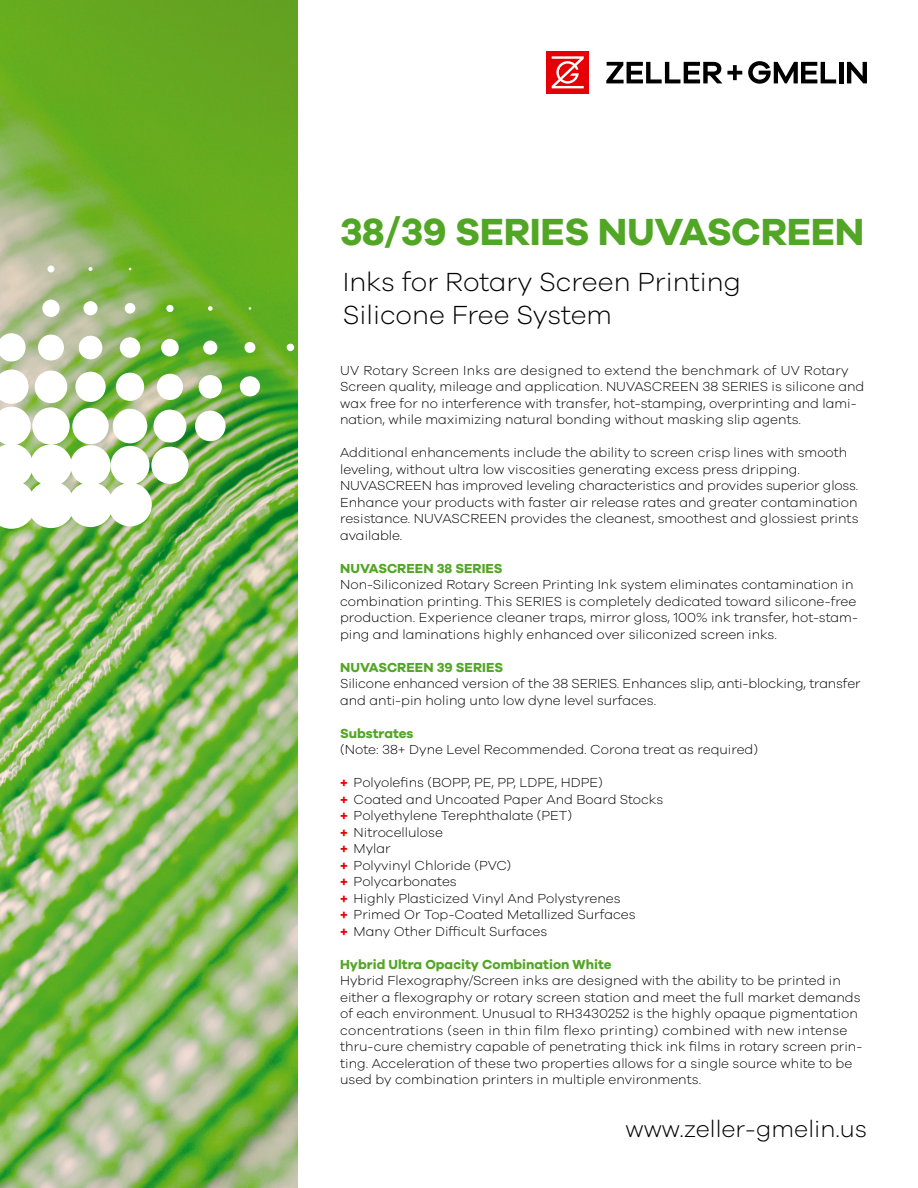
<style>
.page{position:relative;width:918px;height:1188px;background:#fff}
.page>*{position:absolute;margin:0;border:0;box-sizing:border-box;transform-origin:0 0}
.t1{font:700 39px "Galano Grotesque";letter-spacing:-.01em;color:#52a625}
.t2{font:300 27px/33px "Galano Grotesque";color:#000}
.t3{font:300 24px "Galano Grotesque";color:#000}
.t4{font:300 13.5px/16.5px "Galano Grotesque";color:#000}
.t5{font:700 13.5px "Galano Grotesque";color:#52a625}
.s1{font-weight:700;color:#e60005}
</style>
<div class="page">
<img style="left:0;top:0;width:298px;height:1188px">
<div style="left:546px;top:51px;width:43px;height:43px;background:#e60005"></div>
<svg style="left:552px;top:56px;width:32px;height:32px"></svg>
<svg style="left:606px;top:62px;width:136px;height:21px"></svg>
<svg style="left:748px;top:61px;width:88px;height:23px"></svg>
<div style="left:839px;top:62px;width:5px;height:21px;background:#000"></div>
<svg style="left:847px;top:62px;width:20px;height:21px"></svg>
<div style="left:116px;top:373px;width:28px;height:28px;background:#fff;border-radius:50%"></div>
<div style="left:75px;top:372px;width:31px;height:30px;background:#fff;border-radius:50%"></div>
<div style="left:35px;top:371px;width:32px;height:32px;background:#fff;border-radius:50%"></div>
<div style="left:157px;top:374px;width:26px;height:26px;background:#fff;border-radius:50%"></div>
<div style="left:199px;top:375px;width:23px;height:23px;background:#fff;border-radius:50%"></div>
<div style="left:240px;top:376px;width:20px;height:20px;background:#fff;border-radius:50%"></div>
<div style="left:287px;top:344px;width:7px;height:7px;background:#fff;border-radius:50%"></div>
<svg style="left:208px;top:306px;width:5px;height:5px"></svg>
<div style="left:166px;top:305px;width:8px;height:7px;background:#fff;border-radius:50%"></div>
<div style="left:125px;top:303px;width:10px;height:11px;background:#fff;border-radius:50%"></div>
<div style="left:83px;top:301px;width:15px;height:14px;background:#fff;border-radius:50%"></div>
<div style="left:42px;top:300px;width:18px;height:17px;background:#fff;border-radius:50%"></div>
<div style="left:244px;top:342px;width:11px;height:11px;background:#fff;border-radius:50%"></div>
<div style="left:203px;top:341px;width:14px;height:14px;background:#fff;border-radius:50%"></div>
<div style="left:161px;top:339px;width:18px;height:17px;background:#fff;border-radius:50%"></div>
<div style="left:120px;top:337px;width:20px;height:21px;background:#fff;border-radius:50%"></div>
<div style="left:79px;top:336px;width:23px;height:23px;background:#fff;border-radius:50%"></div>
<div style="left:38px;top:335px;width:26px;height:26px;background:#fff;border-radius:50%"></div>
<svg style="left:48px;top:266px;width:6px;height:6px"></svg>
<svg style="left:88px;top:267px;width:5px;height:4px"></svg>
<div style="left:154px;top:410px;width:32px;height:33px;background:#fff;border-radius:50%"></div>
<div style="left:195px;top:411px;width:31px;height:30px;background:#fff;border-radius:50%"></div>
<div style="left:113px;top:409px;width:34px;height:34px;background:#fff;border-radius:50%"></div>
<div style="left:72px;top:408px;width:37px;height:36px;background:#fff;border-radius:50%"></div>
<div style="left:32px;top:407px;width:38px;height:38px;background:#fff;border-radius:50%"></div>
<svg style="left:0;top:333px;width:26px;height:29px"></svg>
<div style="left:111px;top:446px;width:39px;height:39px;background:#fff;border-radius:50%"></div>
<div style="left:70px;top:445px;width:41px;height:41px;background:#fff;border-radius:50%"></div>
<div style="left:30px;top:444px;width:42px;height:42px;background:#fff;border-radius:50%"></div>
<div style="left:151px;top:447px;width:38px;height:37px;background:#fff;border-radius:50%"></div>
<div style="left:68px;top:482px;width:45px;height:45px;background:#fff;border-radius:50%"></div>
<div style="left:27px;top:481px;width:47px;height:47px;background:#fff;border-radius:50%"></div>
<svg style="left:0;top:370px;width:36px;height:159px"></svg>
<div style="left:108px;top:483px;width:44px;height:43px;background:#fff;border-radius:50%"></div>
<h1 class="t1" style="left:340px;top:208px;width:526px">38/39 SERIES NUVASCREEN</h1>
<h2 class="t2" style="left:343px;top:264px;width:400px">Inks for Rotary Screen Printing<br>Silicone Free System</h2>
<p class="t4" style="left:340px;top:362px;width:526px">UV Rotary Screen Inks are designed to extend the benchmark of UV Rotary Screen quality, mileage and application. NUVASCREEN 38 SERIES is silicone and wax free for no interference with transfer, hot-stamping, overprinting and lami&shy;nation, while maximizing natural bonding without masking slip agents.</p>
<p class="t4" style="left:340px;top:444px;width:520px">Additional enhancements include the ability to screen crisp lines with smooth leveling, without ultra low viscosities generating excess press dripping.<br>NUVASCREEN has improved leveling characteristics and provides superior gloss.<br>Enhance your products with faster air release rates and greater contamination resistance. NUVASCREEN provides the cleanest, smoothest and glossiest prints available.</p>
<p class="t5" style="left:340px;top:560px;width:164px">NUVASCREEN 38 SERIES</p>
<p class="t4" style="left:340px;top:576px;width:519px">Non-Siliconized Rotary Screen Printing Ink system eliminates contamination in combination printing. This SERIES is completely dedicated toward silicone-free production. Experience cleaner traps, mirror gloss, 100% ink transfer, hot-stam&shy;ping and laminations highly enhanced over siliconized screen inks.</p>
<p class="t5" style="left:340px;top:659px;width:165px">NUVASCREEN 39 SERIES</p>
<p class="t4" style="left:340px;top:675px;width:522px">Silicone enhanced version of the 38 SERIES. Enhances slip, anti-blocking, transfer and anti-pin holing unto low dyne level surfaces.</p>
<p class="t5" style="left:340px;top:725px;width:75px">Substrates</p>
<p class="t4" style="left:340px;top:741px;width:419px">(Note: 38+ Dyne Level Recommended. Corona treat as required)</p>
<p class="t4" style="left:340px;top:774px;width:325px"><span class="s1">+</span> Polyolefins (BOPP, PE, PP, LDPE, HDPE)<br><span class="s1">+</span> Coated and Uncoated Paper And Board Stocks <span class="s1">+</span> Polyethylene Terephthalate (PET)<br><span class="s1">+</span> Nitrocellulose<br><span class="s1">+</span> Mylar<br><span class="s1">+</span> Polyvinyl Chloride (PVC)<br><span class="s1">+</span> Polycarbonates<br><span class="s1">+</span> Highly Plasticized Vinyl And Polystyrenes<br><span class="s1">+</span> Primed Or Top-Coated Metallized Surfaces<br><span class="s1">+</span> Many Other Difficult Surfaces</p>
<p class="t5" style="left:340px;top:956px;width:273px">Hybrid Ultra Opacity Combination White</p>
<p class="t4" style="left:340px;top:972px;width:524px">Hybrid Flexography/Screen inks are designed with the ability to be printed in either a flexography or rotary screen station and meet the full market demands of each environment. Unusual to RH3430252 is the highly opaque pigmentation concentrations (seen in thin film flexo printing) combined with new intense thru-cure chemistry capable of penetrating thick ink films in rotary screen prin&shy;ting. Acceleration of these two properties allows for a single source white to be used by combination printers in multiple environments.</p>
<h3 class="t3" style="left:625px;top:1115px;width:243px">www.zeller-gmelin.us</h3>
</div>
